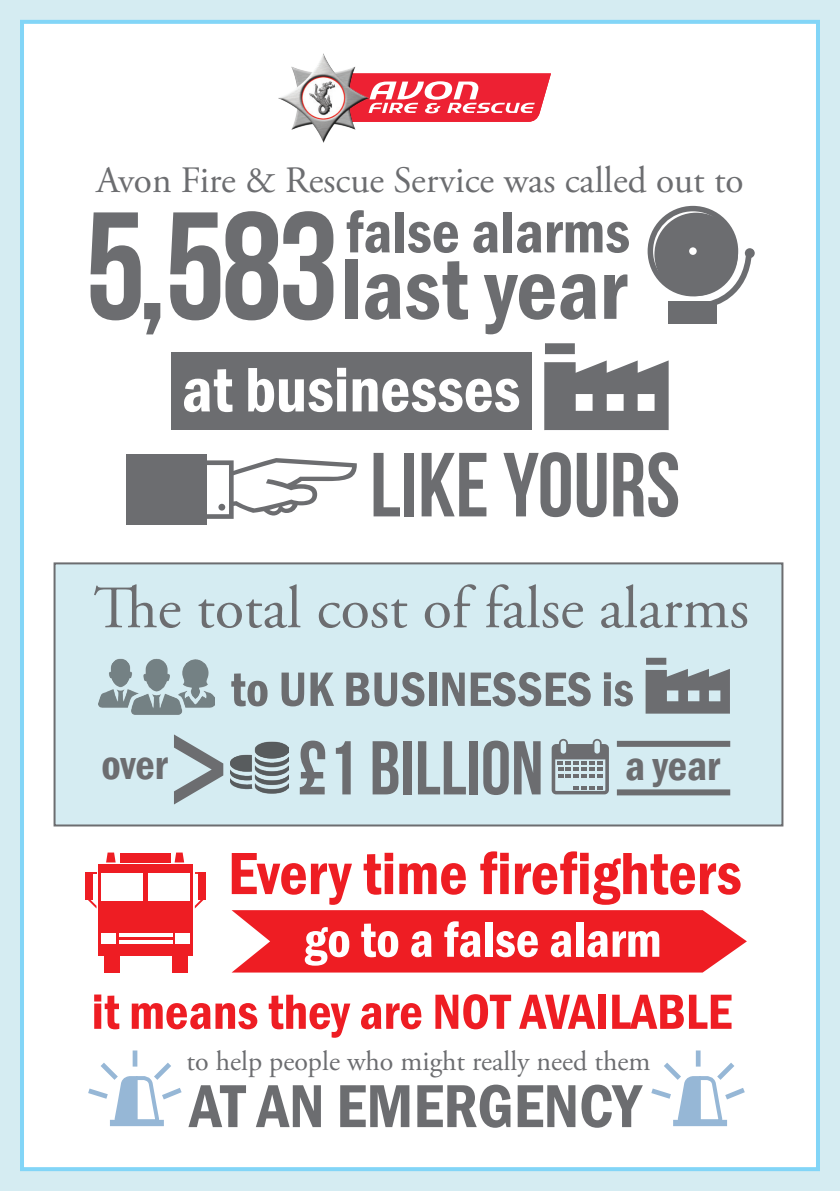
<style>
.page{position:relative;width:840px;height:1191px;background:#fff}
.page>*{position:absolute;margin:0;border:0;box-sizing:border-box;transform-origin:0 0}
.t1{font:152.4px "Bebas Neue";color:#6c6d70}
.t2{font:90.8px "Bebas Neue";color:#6c6d70}
.t3{font:600 condensed 88.8px "Franklin Gothic";color:#6c6d70}
.t4{font:76px "Bebas Neue";color:#6c6d70}
.t5{font:600 condensed 65.2px "Franklin Gothic";color:#fff}
.t6{font:600 condensed 62.8px "Franklin Gothic";color:#6c6d70}
.t7{font:600 condensed 61.6px "Franklin Gothic";color:#ee1d23}
.t8{font:600 condensed 60.8px "Franklin Gothic";color:#6c6d70}
.t9{font:60px "Adobe Garamond Pro";color:#6c6d70}
.t10{font:600 condensed 51.2px "Franklin Gothic";color:#ee1d23}
.t11{font:600 condensed 51.2px "Franklin Gothic";color:#fff}
.t12{font:600 condensed 50px "Franklin Gothic";color:#6c6d70}
.t13{font:600 condensed 42px "Franklin Gothic";color:#6c6d70}
.t14{font:37.2px "Adobe Garamond Pro";color:#6c6d70}
.t15{font:28px "Adobe Garamond Pro";color:#6c6d70}
</style>
<div class="page">
<div style="left:0;top:0;width:839px;height:1191px;background:#d5ecf2"></div>
<div style="left:20px;top:20px;width:799px;height:1151px;background:#fff;border:4px solid #82d5f7"></div>
<svg style="left:231px;top:910px;width:515px;height:62px;background:#ef2f35"></svg>
<div style="left:647px;top:206px;width:90px;height:90px;background:#6c6d70;border-radius:50%"></div>
<div style="left:668px;top:301px;width:48px;height:22px;background:#6c6d70"></div>
<svg style="left:704px;top:245px;width:50px;height:64px"></svg>
<div style="left:744px;top:248px;width:10px;height:10px;background:#6c6d70;border-radius:50%"></div>
<svg style="left:652px;top:211px;width:80px;height:80px"></svg>
<div style="left:654px;top:213px;width:83px;height:83px;background:#6c6d70;border-radius:50%"></div>
<svg style="left:688px;top:247px;width:8px;height:8px"></svg>
<div style="left:98px;top:864px;width:95px;height:91px;background:#ee1d23"></div>
<div style="left:101px;top:872px;width:42px;height:28px;background:#fff"></div>
<div style="left:101px;top:933px;width:15px;height:11px;background:#fff"></div>
<hr style="left:119px;top:940px;width:53px;height:4px;background:#fff">
<hr style="left:119px;top:933px;width:53px;height:4px;background:#fff">
<div style="left:175px;top:933px;width:14px;height:11px;background:#fff"></div>
<div style="left:85px;top:872px;width:8px;height:27px;background:#ee1d23"></div>
<svg style="left:87px;top:899px;width:9px;height:9px"></svg>
<svg style="left:195px;top:899px;width:9px;height:9px"></svg>
<div style="left:198px;top:872px;width:7px;height:27px;background:#ee1d23"></div>
<div style="left:148px;top:872px;width:41px;height:28px;background:#fff"></div>
<div style="left:104px;top:953px;width:16px;height:20px;background:#ee1d23"></div>
<div style="left:172px;top:953px;width:15px;height:20px;background:#ee1d23"></div>
<svg style="left:106px;top:852px;width:10px;height:10px"></svg>
<svg style="left:174px;top:852px;width:10px;height:10px"></svg>
<div style="left:120px;top:852px;width:50px;height:10px;background:#ee1d23"></div>
<div style="left:695px;top:1050px;width:5px;height:16px;background:#96b7d6"></div>
<svg style="left:651px;top:1057px;width:94px;height:70px"></svg>
<div style="left:132px;top:1050px;width:5px;height:16px;background:#96b7d6"></div>
<svg style="left:88px;top:1057px;width:94px;height:70px"></svg>
<svg style="left:368px;top:73px;width:182px;height:49px"></svg>
<img style="left:278px;top:53px;width:90px;height:90px">
<div style="left:171px;top:353px;width:360px;height:77px;background:#6c6d70"></div>
<svg style="left:544px;top:360px;width:124px;height:70px"></svg>
<svg style="left:545px;top:343px;width:29px;height:11px"></svg>
<div style="left:194px;top:460px;width:39px;height:59px;background:#fff;border:5px solid #6c6d70"></div>
<div style="left:53px;top:562px;width:730px;height:264px;background:#d5ecf2;border:2px solid #6c6d70"></div>
<img style="left:230px;top:741px;width:58px;height:53px">
<svg style="left:551px;top:739px;width:57px;height:55px"></svg>
<div style="left:616px;top:741px;width:113px;height:6px;background:#6c6d70"></div>
<div style="left:616px;top:789px;width:113px;height:6px;background:#6c6d70"></div>
<svg style="left:174px;top:734px;width:49px;height:70px"></svg>
<svg style="left:645px;top:657px;width:84px;height:56px"></svg>
<img style="left:98px;top:658px;width:117px;height:57px">
<div style="left:126px;top:454px;width:80px;height:70px;background:#6c6d70"></div>
<svg style="left:217px;top:460px;width:17px;height:55px"></svg>
<p class="t14" style="left:96px;top:158px;width:648px">Avon Fire &amp; Rescue Service was called out to</p>
<p class="t8" style="left:345px;top:191px;width:286px">false alarms</p>
<p class="t1" style="left:85px;top:183px;width:255px">5,583</p>
<p class="t3" style="left:340px;top:230px;width:287px">last year</p>
<p class="t5" style="left:181px;top:346px;width:340px">at businesses</p>
<p class="t2" style="left:370px;top:435px;width:311px">LIKE YOURS</p>
<p class="t9" style="left:94px;top:572px;width:656px">The total cost of false alarms</p>
<p class="t13" style="left:101px;top:737px;width:68px">over</p>
<p class="t12" style="left:230px;top:656px;width:404px">to UK BUSINESSES is</p>
<p class="t4" style="left:297px;top:726px;width:247px">£1 BILLION</p>
<p class="t13" style="left:624px;top:737px;width:96px">a year</p>
<p class="t7" style="left:228px;top:832px;width:515px">Every time firefighters</p>
<p class="t11" style="left:303px;top:905px;width:359px">go to a false alarm</p>
<p class="t10" style="left:92px;top:977px;width:641px">it means they are NOT AVAILABLE</p>
<p class="t15" style="left:186px;top:1044px;width:465px">to help people who might really need them</p>
<p class="t6" style="left:189px;top:1064px;width:452px">AT AN EMERGENCY</p>
</div>
